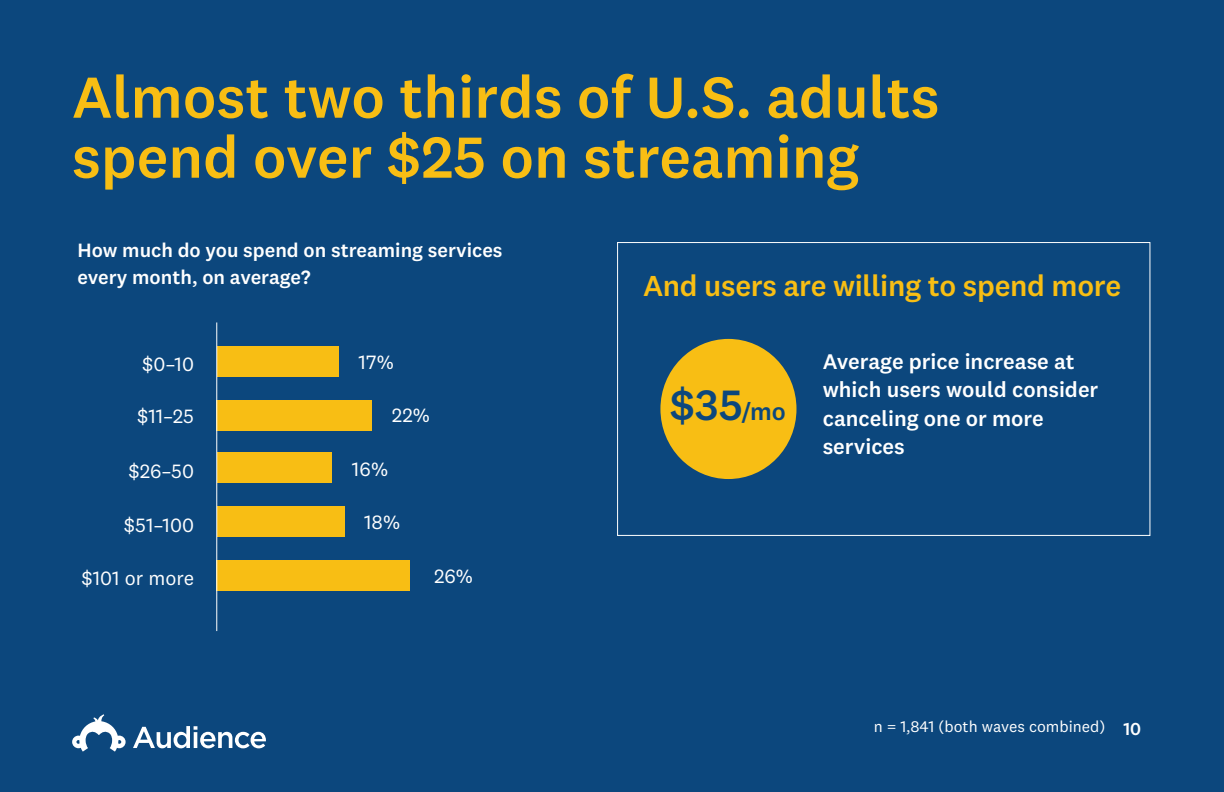
<style>
.page{position:relative;width:1224px;height:792px;background:#0c477d}
.page>*{position:absolute;margin:0;border:0;box-sizing:border-box;transform-origin:0 0}
.t1{font:500 60px/60px "National 2";color:#f8be14}
.t2{font:500 44px "National 2";color:#0c477d}
.t3{font:500 30px "National 2";letter-spacing:-.01em;color:#f8be14}
.t4{font:500 22px/28.4px "National 2";color:#fff}
.t5{font:500 20px/27px "National 2";color:#fff}
.t6{font:20px "National 2";color:#fff}
.t7{font:16px "National 2";color:#fff}
.s1{font-size:25px}
.s2{font-weight:500;font-size:18px}
</style>
<div class="page">
<div style="left:217px;top:346px;width:122px;height:31px;background:#f8be14"></div>
<div style="left:217px;top:507px;width:127px;height:30px;background:#f8be14"></div>
<div style="left:217px;top:400px;width:155px;height:30px;background:#f8be14"></div>
<div style="left:217px;top:560px;width:193px;height:31px;background:#f8be14"></div>
<div style="left:217px;top:452px;width:115px;height:30px;background:#f8be14"></div>
<div style="left:660px;top:339px;width:136px;height:140px;background:#f8be14;border-radius:50%"></div>
<hr style="left:216px;top:322px;width:1px;height:309px;background:#fff">
<svg style="left:72px;top:714px;width:54px;height:38px"></svg>
<svg style="left:133px;top:726px;width:133px;height:22px"></svg>
<div style="left:617px;top:242px;width:533px;height:294px;border:1px solid #fff"></div>
<h1 class="t1" style="left:72px;top:67px;width:869px">Almost two thirds of U.S. adults spend over $25 on streaming</h1>
<p class="t5" style="left:77px;top:237px;width:427px">How much do you spend on streaming services every month, on average?</p>
<p class="t6" style="left:142px;top:353px;width:53px">$0–10</p>
<p class="t6" style="left:137px;top:405px;width:58px">$11–25</p>
<p class="t6" style="left:128px;top:459px;width:67px">$26–50</p>
<p class="t6" style="left:124px;top:513px;width:72px">$51–100</p>
<p class="t6" style="left:81px;top:566px;width:114px">$101 or more</p>
<p class="t6" style="left:358px;top:350px;width:37px">17%</p>
<p class="t6" style="left:392px;top:403px;width:39px">22%</p>
<p class="t6" style="left:352px;top:457px;width:38px">16%</p>
<p class="t6" style="left:364px;top:510px;width:38px">18%</p>
<p class="t6" style="left:434px;top:564px;width:40px">26%</p>
<h3 class="t3" style="left:643px;top:268px;width:480px">And users are willing to spend more</h3>
<h2 class="t2" style="left:670px;top:379px;width:118px">$35<span class="s1">/mo</span></h2>
<p class="t4" style="left:823px;top:347px;width:277px">Average price increase at which users would consider canceling one or more services</p>
<p class="t7" style="left:874px;top:717px;width:269px">n = 1,841 (both waves combined) <span class="s2">10</span></p>
</div>
